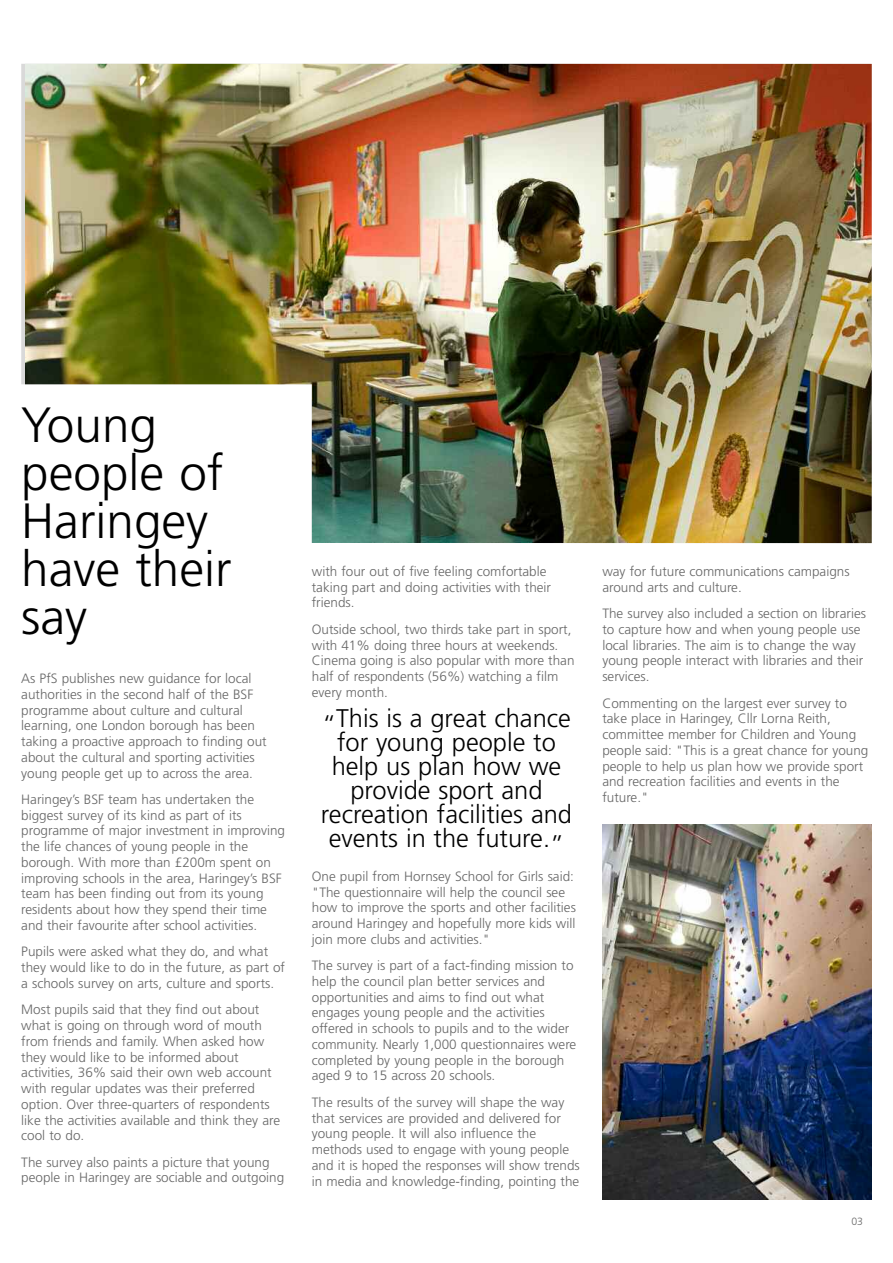
<style>
.page{position:relative;width:893px;height:1263px;background:#fff}
.page>*{position:absolute;margin:0;border:0;box-sizing:border-box;transform-origin:0 0}
.t1{font:300 49.5px/48px "Frutiger LT Com";color:#000}
.t2{font:300 25.5px/24px "Frutiger LT Com";color:#000;text-align:center}
.t3{font:300 13.5px/15.8px "Frutiger LT Com";color:#666}
.t4{font:300 10.5px "Frutiger LT Com";color:#666}
</style>
<div class="page">
<img style="left:25px;top:64px;width:847px;height:479px">
<img style="left:602px;top:825px;width:270px;height:374px">
<h1 class="t1" style="left:21px;top:401px;width:212px">Young people of<br>Haringey have their say</h1>
<p class="t3" style="left:21px;top:671px;width:247px">As PfS publishes new guidance for local authorities in the second half of the BSF programme about culture and cultural learning, one London borough has been taking a proactive approach to finding out about the cultural and sporting activities young people get up to across the area.</p>
<p class="t3" style="left:21px;top:791px;width:265px">Haringey’s BSF team has undertaken the biggest survey of its kind as part of its programme of major investment in improving the life chances of young people in the borough. With more than £200m spent on improving schools in the area, Haringey’s BSF team has been finding out from its young residents about how they spend their time and their favourite after school activities.</p>
<p class="t3" style="left:21px;top:944px;width:265px">Pupils were asked what they do, and what they would like to do in the future, as part of a schools survey on arts, culture and sports.</p>
<p class="t3" style="left:21px;top:1002px;width:260px">Most pupils said that they find out about what is going on through word of mouth from friends and family. When asked how they would like to be informed about activities, 36% said their own web account with regular updates was their preferred option. Over three-quarters of respondents like the activities available and think they are cool to do.</p>
<p class="t3" style="left:21px;top:1154px;width:265px">The survey also paints a picture that young people in Haringey are sociable and outgoing</p>
<p class="t3" style="left:312px;top:563px;width:241px">with four out of five feeling comfortable taking part and doing activities with their friends.</p>
<p class="t3" style="left:312px;top:621px;width:264px">Outside school, two thirds take part in sport, with 41% doing three hours at weekends.<br>Cinema going is also popular with more than half of respondents (56%) watching a film every month.</p>
<h2 class="t2" style="left:321px;top:706px;width:253px">“This is a great chance for young people to help us plan how we provide sport and recreation facilities and events in the future.”</h2>
<p class="t3" style="left:312px;top:868px;width:266px">One pupil from Hornsey School for Girls said: "The questionnaire will help the council see how to improve the sports and other facilities around Haringey and hopefully more kids will join more clubs and activities."</p>
<p class="t3" style="left:312px;top:958px;width:266px">The survey is part of a fact-finding mission to help the council plan better services and opportunities and aims to find out what engages young people and the activities offered in schools to pupils and to the wider community. Nearly 1,000 questionnaires were completed by young people in the borough aged 9 to 15 across 20 schools.</p>
<p class="t3" style="left:312px;top:1094px;width:270px">The results of the survey will shape the way that services are provided and delivered for young people. It will also influence the methods used to engage with young people and it is hoped the responses will show trends in media and knowledge-finding, pointing the</p>
<p class="t3" style="left:602px;top:563px;width:249px">way for future communications campaigns around arts and culture.</p>
<p class="t3" style="left:602px;top:606px;width:265px">The survey also included a section on libraries to capture how and when young people use local libraries. The aim is to change the way young people interact with libraries and their services.</p>
<p class="t3" style="left:602px;top:695px;width:268px">Commenting on the largest ever survey to take place in Haringey, Cllr Lorna Reith, committee member for Children and Young people said: "This is a great chance for young people to help us plan how we provide sport and recreation facilities and events in the future."</p>
<p class="t4" style="left:851px;top:1215px;width:13px">03</p>
</div>
